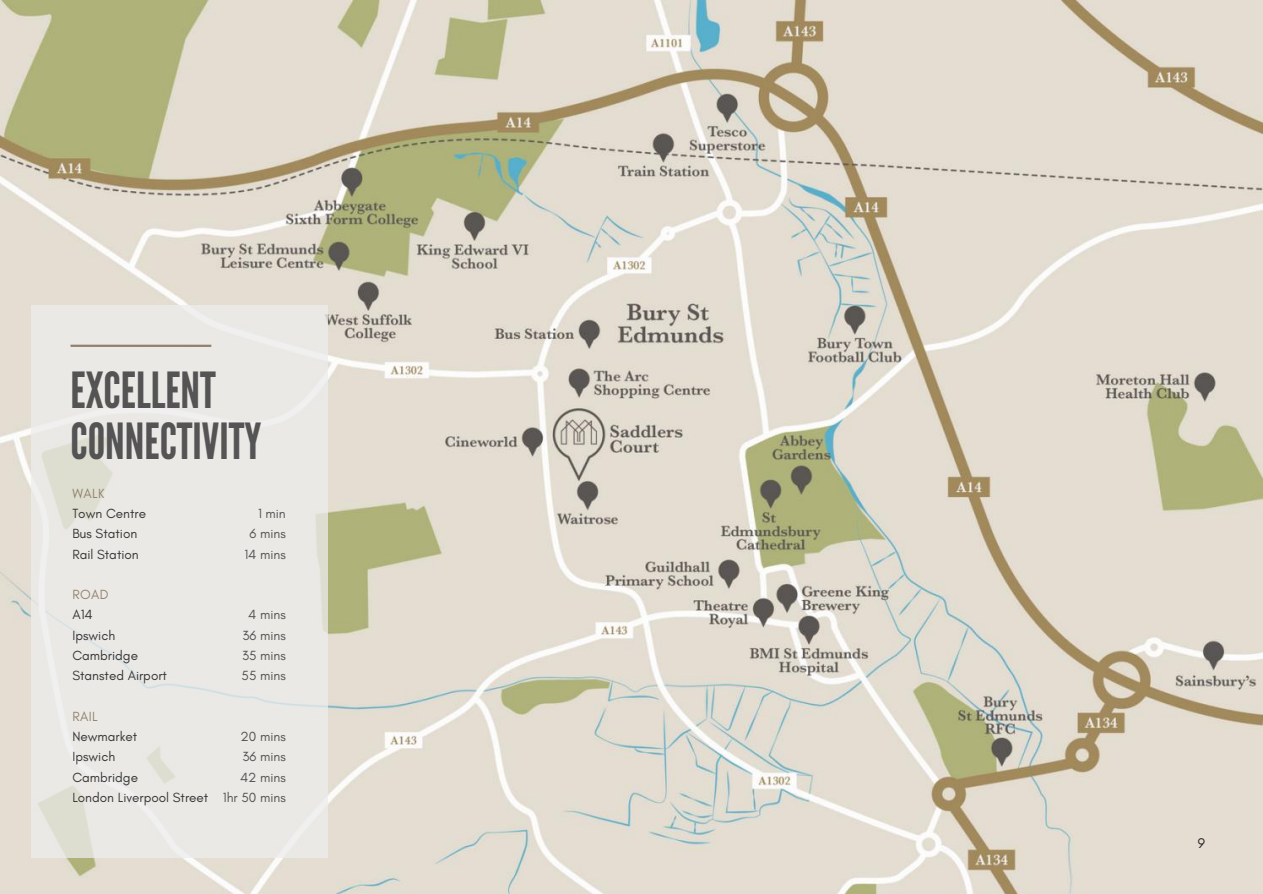
<style>
.page{position:relative;width:1263px;height:894px;background:#fff}
.page>*{position:absolute;margin:0;border:0;box-sizing:border-box;transform-origin:0 0}
.t1{font:49.65px/50.7px "League Gothic";color:#545454}
.t2{font:14.25px "Glacial Indifference";color:#272525}
.t3{font:13.5px "Glacial Indifference";color:#383635}
.t4{font:13.5px "Glacial Indifference";color:#545454}
.t5{font:13.5px "Glacial Indifference";letter-spacing:.03em;color:#92816b}
</style>
<div class="page">
<img style="left:0;top:0;width:1262px;height:893px">
<div style="left:32px;top:304px;width:296px;height:553px;background:#ebe9e6"></div>
<hr style="left:71px;top:344px;width:140px;height:3px;background:#92816b">
<h1 class="t1" style="left:71px;top:366px;width:192px">EXCELLENT<br>CONNECTIVITY</h1>
<p class="t5" style="left:72px;top:485px;width:34px">WALK</p>
<p class="t3" style="left:72px;top:505px;width:75px">Town Centre</p>
<p class="t3" style="left:72px;top:525px;width:66px">Bus Station</p>
<p class="t3" style="left:72px;top:545px;width:68px">Rail Station</p>
<p class="t5" style="left:72px;top:586px;width:38px">ROAD</p>
<p class="t3" style="left:72px;top:606px;width:22px">A14</p>
<p class="t3" style="left:72px;top:626px;width:44px">Ipswich</p>
<p class="t3" style="left:72px;top:647px;width:67px">Cambridge</p>
<p class="t3" style="left:72px;top:667px;width:96px">Stansted Airport</p>
<p class="t5" style="left:72px;top:707px;width:27px">RAIL</p>
<p class="t3" style="left:72px;top:728px;width:66px">Newmarket</p>
<p class="t3" style="left:72px;top:748px;width:44px">Ipswich</p>
<p class="t3" style="left:72px;top:768px;width:67px">Cambridge</p>
<p class="t3" style="left:72px;top:788px;width:138px">London Liverpool Street</p>
<p class="t4" style="left:258px;top:505px;width:29px">1 min</p>
<p class="t4" style="left:250px;top:525px;width:38px">6 mins</p>
<p class="t4" style="left:244px;top:545px;width:43px">14 mins</p>
<p class="t4" style="left:248px;top:606px;width:39px">4 mins</p>
<p class="t4" style="left:243px;top:626px;width:45px">36 mins</p>
<p class="t4" style="left:242px;top:647px;width:45px">35 mins</p>
<p class="t4" style="left:242px;top:667px;width:46px">55 mins</p>
<p class="t4" style="left:241px;top:728px;width:47px">20 mins</p>
<p class="t4" style="left:243px;top:748px;width:45px">36 mins</p>
<p class="t4" style="left:240px;top:768px;width:47px">42 mins</p>
<p class="t4" style="left:223px;top:788px;width:64px">1hr 50 mins</p>
<p class="t2" style="left:1198px;top:834px;width:9px">9</p>
</div>
